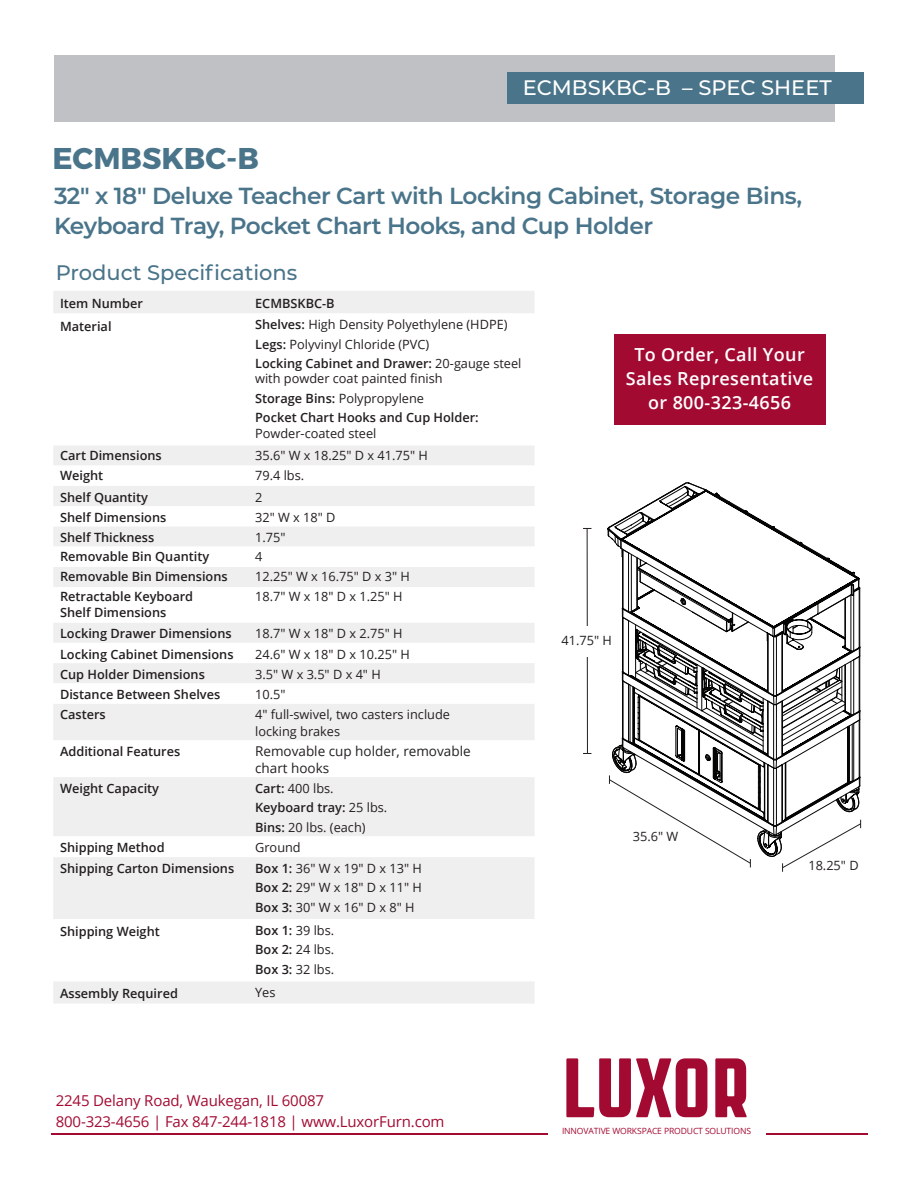
<style>
.page{position:relative;width:918px;height:1188px;background:#fff}
.page>*{position:absolute;margin:0;border:0;box-sizing:border-box;transform-origin:0 0}
.t1{font:700 30px "Montserrat";color:#49748a}
.t2{font:600 23.25px/30px "Montserrat";letter-spacing:-.02em;color:#49748a}
.t3{font:500 21px "Montserrat";color:#49748a}
.t4{font:500 21px "Montserrat";color:#fff}
.t5{font:600 18px "Open Sans";letter-spacing:.02em;color:#fff}
.Footer_Contact_info{font:15px "Open Sans";letter-spacing:-.01em;color:#a30a32}
.t6{font:13.5px/16.5px "Open Sans";color:#231f20}
.t7{font:12.75px/19.5px "Open Sans";color:#231f20}
.t8{font:600 12.75px/15.3px "Open Sans";color:#231f20}
.t9{font:8.55px "Open Sans";letter-spacing:-.015em;color:#a30a32}
.s1{font-weight:600}
.s2{font-weight:400}
</style>
<div class="page">
<svg style="left:566px;top:1058px;width:141px;height:59px"></svg>
<svg style="left:715px;top:1058px;width:32px;height:59px;background:#b63c5c"></svg>
<hr style="left:51px;top:1133px;width:496px;height:1px;background:#a30a32">
<hr style="left:766px;top:1133px;width:102px;height:1px;background:#a30a32">
<div style="left:614px;top:335px;width:211px;height:90px;background:#a30a32"></div>
<div style="left:54px;top:55px;width:781px;height:67px;background:#bfc1c4"></div>
<div style="left:508px;top:72px;width:356px;height:31px;background:#49748a"></div>
<div style="left:53px;top:291px;width:481px;height:712px;background:#f0eff0"></div>
<svg style="left:53px;top:313px;width:481px;height:132px"></svg>
<svg style="left:53px;top:466px;width:481px;height:515px"></svg>
<hr style="left:587px;top:528px;width:1px;height:226px;background:#231f20">
<div style="left:554px;top:626px;width:64px;height:31px;background:#fff"></div>
<svg style="left:588px;top:482px;width:273px;height:383px"></svg>
<svg style="left:588px;top:482px;width:24px;height:2px"></svg>
<svg style="left:782px;top:820px;width:80px;height:52px"></svg>
<p class="t1" style="left:52px;top:134px;width:208px">ECMBSKBC-B</p>
<p class="t4" style="left:523px;top:73px;width:311px">ECMBSKBC-B – SPEC SHEET</p>
<p class="t2" style="left:54px;top:180px;width:750px">32" x 18" Deluxe Teacher Cart with Locking Cabinet, Storage Bins,<br>Keyboard Tray, Pocket Chart Hooks, and Cup Holder</p>
<p class="t3" style="left:56px;top:258px;width:243px">Product Specifications</p>
<p class="t8" style="left:60px;top:295px;width:84px">Item Number</p>
<p class="t8" style="left:255px;top:295px;width:81px">ECMBSKBC-B</p>
<p class="t8" style="left:60px;top:318px;width:53px">Material</p>
<p class="t7" style="left:255px;top:314px;width:268px"><span class="s1">Shelves:</span> High Density Polyethylene (HDPE)<br><span class="s1">Legs:</span> Polyvinyl Chloride (PVC)<br><span class="s1">Locking Cabinet and Drawer:</span> 20-gauge steel</p>
<p class="t7" style="left:255px;top:369px;width:189px">with powder coat painted finish</p>
<p class="t7" style="left:255px;top:388px;width:170px"><span class="s1">Storage Bins:</span> Polypropylene</p>
<p class="t8" style="left:255px;top:410px;width:225px">Pocket Chart Hooks and Cup Holder:<br><span class="s2">Powder-coated steel</span></p>
<p class="t8" style="left:60px;top:447px;width:103px">Cart Dimensions</p>
<p class="t7" style="left:255px;top:445px;width:174px">35.6" W x 18.25" D x 41.75" H</p>
<p class="t8" style="left:60px;top:467px;width:45px">Weight</p>
<p class="t7" style="left:255px;top:465px;width:51px">79.4 lbs.</p>
<p class="t8" style="left:60px;top:489px;width:89px">Shelf Quantity</p>
<p class="t7" style="left:255px;top:487px;width:9px">2</p>
<p class="t8" style="left:60px;top:509px;width:108px">Shelf Dimensions</p>
<p class="t7" style="left:255px;top:507px;width:82px">32" W x 18" D</p>
<p class="t8" style="left:60px;top:529px;width:96px">Shelf Thickness</p>
<p class="t7" style="left:255px;top:527px;width:32px">1.75"</p>
<p class="t8" style="left:60px;top:548px;width:151px">Removable Bin Quantity</p>
<p class="t7" style="left:255px;top:545px;width:9px">4</p>
<p class="t8" style="left:60px;top:569px;width:169px">Removable Bin Dimensions</p>
<p class="t7" style="left:255px;top:566px;width:156px">12.25" W x 16.75" D x 3" H</p>
<p class="t8" style="left:60px;top:589px;width:135px">Retractable Keyboard<br>Shelf Dimensions</p>
<p class="t7" style="left:255px;top:587px;width:149px">18.7" W x 18" D x 1.25" H</p>
<p class="t8" style="left:60px;top:626px;width:173px">Locking Drawer Dimensions</p>
<p class="t7" style="left:255px;top:624px;width:149px">18.7" W x 18" D x 2.75" H</p>
<p class="t8" style="left:60px;top:646px;width:175px">Locking Cabinet Dimensions</p>
<p class="t7" style="left:255px;top:644px;width:156px">24.6" W x 18" D x 10.25" H</p>
<p class="t8" style="left:60px;top:666px;width:146px">Cup Holder Dimensions</p>
<p class="t7" style="left:255px;top:664px;width:127px">3.5" W x 3.5" D x 4" H</p>
<p class="t8" style="left:60px;top:687px;width:162px">Distance Between Shelves</p>
<p class="t7" style="left:255px;top:684px;width:32px">10.5"</p>
<p class="t8" style="left:60px;top:707px;width:47px">Casters</p>
<p class="t7" style="left:255px;top:706px;width:196px;line-height:16.5px">4" full-swivel, two casters include locking brakes</p>
<p class="t8" style="left:60px;top:744px;width:122px">Additional Features</p>
<p class="t6" style="left:255px;top:743px;width:217px">Removable cup holder, removable chart hooks</p>
<p class="t8" style="left:60px;top:780px;width:101px">Weight Capacity</p>
<p class="t7" style="left:255px;top:778px;width:80px"><span class="s1">Cart:</span> 400 lbs.</p>
<p class="t8" style="left:255px;top:798px;width:134px;line-height:19.5px">Keyboard tray: <span class="s2">25 lbs.<br></span>Bins: <span class="s2">20 lbs. (each)</span></p>
<p class="t8" style="left:60px;top:840px;width:106px">Shipping Method</p>
<p class="t7" style="left:255px;top:837px;width:47px">Ground</p>
<p class="t8" style="left:60px;top:860px;width:176px">Shipping Carton Dimensions</p>
<p class="t7" style="left:255px;top:858px;width:168px"><span class="s1">Box 1:</span> 36" W x 19" D x 13" H<br><span class="s1">Box 2:</span> 29" W x 18" D x 11" H</p>
<p class="t7" style="left:255px;top:897px;width:161px"><span class="s1">Box 3:</span> 30" W x 16" D x 8" H</p>
<p class="t8" style="left:60px;top:924px;width:101px">Shipping Weight</p>
<p class="t7" style="left:255px;top:920px;width:81px"><span class="s1">Box 1:</span> 39 lbs.</p>
<p class="t7" style="left:255px;top:940px;width:81px"><span class="s1">Box 2:</span> 24 lbs.</p>
<p class="t7" style="left:255px;top:959px;width:81px"><span class="s1">Box 3:</span> 32 lbs.</p>
<p class="t8" style="left:60px;top:986px;width:119px">Assembly Required</p>
<p class="t7" style="left:255px;top:982px;width:22px">Yes</p>
<p class="Footer_Contact_info" style="left:56px;top:1090px;width:270px">2245 Delany Road, Waukegan, IL 60087</p>
<p class="Footer_Contact_info" style="left:56px;top:1111px;width:390px">800-323-4656 | Fax 847-244-1818 | www.LuxorFurn.com</p>
<p class="t5" style="left:634px;top:342px;width:172px">To Order, Call Your</p>
<p class="t5" style="left:626px;top:366px;width:189px">Sales Representative</p>
<p class="t5" style="left:648px;top:390px;width:144px">or 800-323-4656</p>
<p class="t7" style="left:562px;top:630px;width:52px">41.75" H</p>
<p class="t7" style="left:633px;top:826px;width:47px">35.6" W</p>
<p class="t7" style="left:808px;top:855px;width:52px">18.25" D</p>
<p class="t9" style="left:562px;top:1125px;width:191px">INNOVATIVE WORKSPACE PRODUCT SOLUTIONS</p>
</div>
